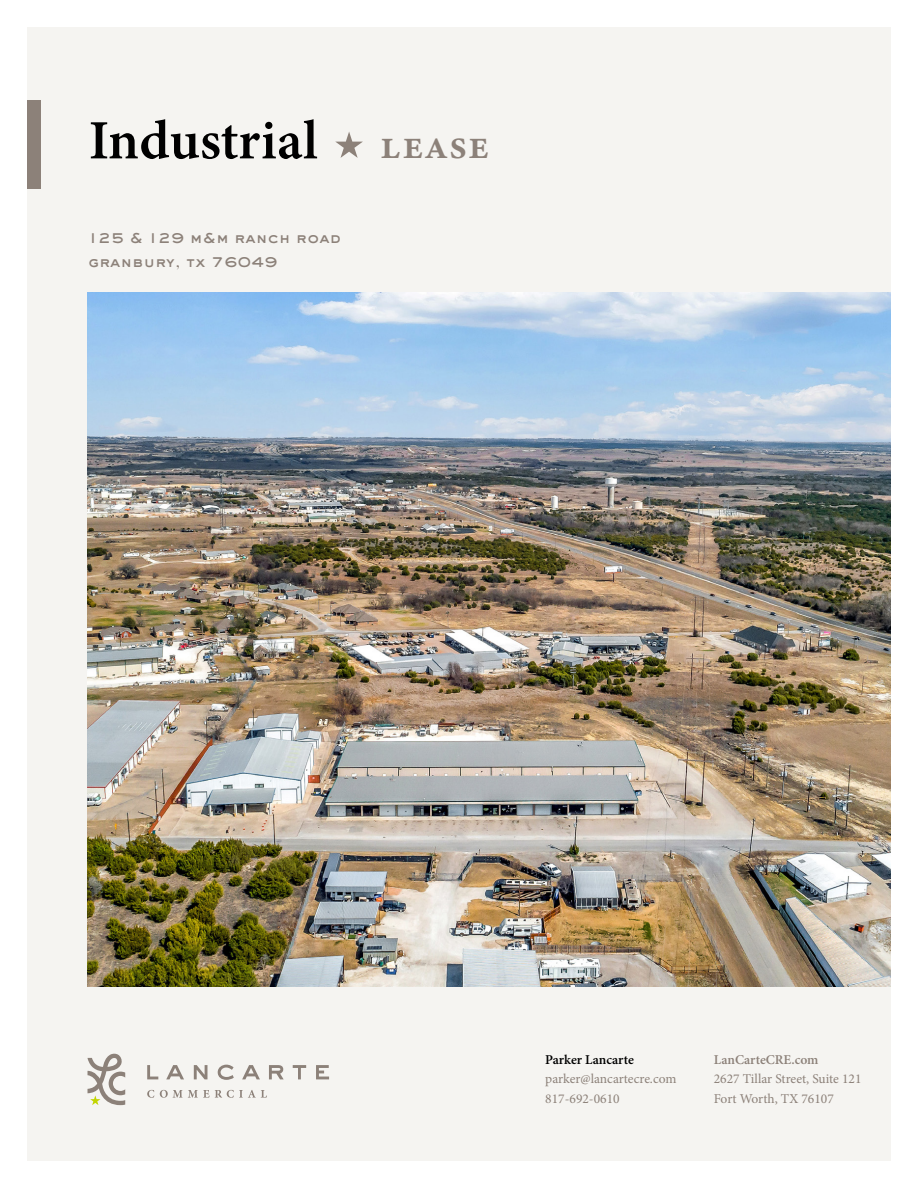
<style>
.page{position:relative;width:918px;height:1188px;background:#f5f4f1}
.page>*{position:absolute;margin:0;border:0;box-sizing:border-box;transform-origin:0 0}
.t1{font:55.5px "Minion Variable Concept";color:#000}
.t2{font:15px "Sackers Gothic Heavy AT";color:#8c8179}
.t3{font:13.5px "Minion Pro";color:#8c8179}
.t4{font:600 13.5px "Minion Pro";color:#8c8179}
.t5{font:600 13.5px "Minion Pro";letter-spacing:-.005em;color:#000}
.s1{font-size:40.5px;color:#8c8179}
</style>
<div class="page">
<div style="left:0;top:0;width:27px;height:1188px;background:#fff"></div>
<div style="left:0;top:0;width:918px;height:27px;background:#fff"></div>
<div style="left:0;top:1161px;width:918px;height:27px;background:#fff"></div>
<div style="left:891px;top:0;width:27px;height:1188px;background:#fff"></div>
<svg style="left:87px;top:1053px;width:38px;height:52px"></svg>
<svg style="left:147px;top:1065px;width:11px;height:14px"></svg>
<svg style="left:166px;top:1065px;width:18px;height:14px"></svg>
<svg style="left:194px;top:1065px;width:13px;height:14px"></svg>
<svg style="left:218px;top:1065px;width:16px;height:15px"></svg>
<svg style="left:242px;top:1065px;width:18px;height:14px"></svg>
<svg style="left:269px;top:1065px;width:15px;height:14px"></svg>
<svg style="left:293px;top:1065px;width:13px;height:14px"></svg>
<svg style="left:316px;top:1065px;width:13px;height:14px"></svg>
<svg style="left:147px;top:1090px;width:7px;height:8px"></svg>
<svg style="left:160px;top:1090px;width:107px;height:8px"></svg>
<div style="left:27px;top:100px;width:13px;height:89px;background:#8c8179"></div>
<img style="left:87px;top:293px;width:804px;height:694px">
<svg style="left:335px;top:132px;width:28px;height:26px"></svg>
<p class="t1" style="left:89px;top:102px;width:402px">Industrial <span class="s1">lease</span></p>
<p class="t2" style="left:89px;top:228px;width:254px">125 &amp; 129 m&amp;m ranch road</p>
<p class="t2" style="left:89px;top:252px;width:191px">granbury, tx 76049</p>
<p class="t5" style="left:545px;top:1050px;width:90px">Parker Lancarte</p>
<p class="t3" style="left:545px;top:1070px;width:133px">parker@lancartecre.com</p>
<p class="t3" style="left:545px;top:1089px;width:76px">817-692-0610</p>
<p class="t4" style="left:714px;top:1050px;width:106px">LanCarteCRE.com</p>
<p class="t3" style="left:714px;top:1070px;width:149px">2627 Tillar Street, Suite 121</p>
<p class="t3" style="left:714px;top:1089px;width:122px">Fort Worth, TX 76107</p>
</div>
